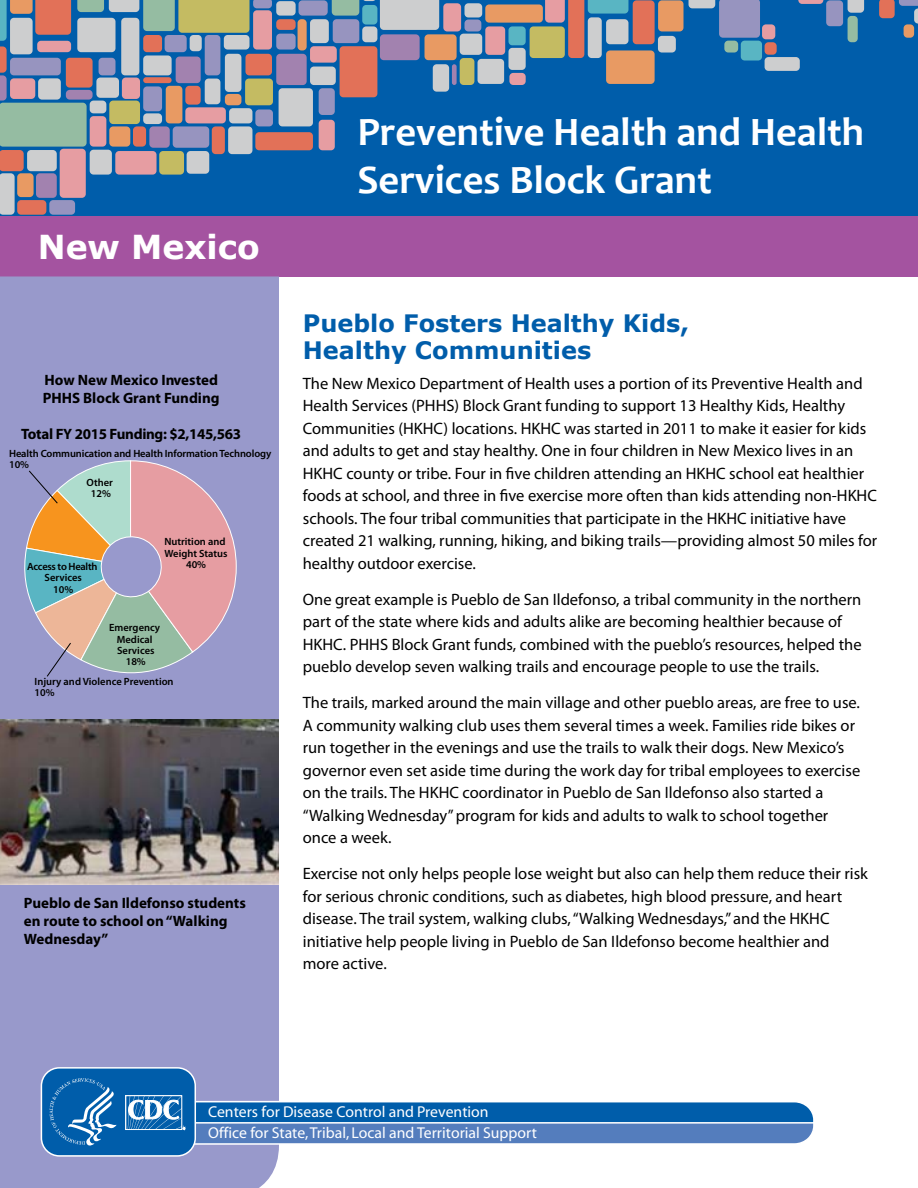
<style>
.page{position:relative;width:918px;height:1188px;background:#fff}
.page>*{position:absolute;margin:0;border:0;box-sizing:border-box;transform-origin:0 0}
.t1{font:700 40.5px/48.6px "Candara";color:#fff}
.header_state{font:700 33px "Verdana";color:#fff}
.t2{font:700 24px/27px "Verdana";color:#005daa}
.t3{font:16.5px/22.5px "Myriad Pro";color:#000}
.t4{font:15.75px/21px "Myriad";color:#fff}
.t5{font:700 15px/18px "Myriad Pro";color:#000}
.t6{font:700 15px "Myriad Pro";letter-spacing:-.02em;color:#000}
.t7{font:600 10.5px/11.2px "Myriad Pro";color:#000;text-align:center}
.t8{font:600 10.5px/11.2px "Myriad Pro";letter-spacing:-.025em;color:#000;text-align:center}
</style>
<div class="page">
<div style="left:0;top:207px;width:918px;height:69px;background:#a453a0"></div>
<div style="left:0;top:276px;width:279px;height:912px;background:#9899cb"></div>
<div style="left:0;top:0;width:918px;height:216px;background:#005daa"></div>
<div style="left:509px;top:26px;width:17px;height:19px;background:#59b5c3;border-radius:4px"></div>
<div style="left:741px;top:41px;width:21px;height:20px;background:#59b5c3;border-radius:4px"></div>
<div style="left:530px;top:26px;width:35px;height:32px;background:#c4bb62;border-radius:4px"></div>
<div style="left:245px;top:79px;width:28px;height:26px;background:#c4bb62;border-radius:4px"></div>
<div style="left:460px;top:58px;width:14px;height:27px;background:#c4bb62;border-radius:4px"></div>
<div style="left:276px;top:19px;width:20px;height:11px;background:#e27158;border-radius:4px"></div>
<div style="left:340px;top:46px;width:37px;height:51px;background:#e27158;border-radius:4px"></div>
<div style="left:255px;top:132px;width:58px;height:18px;background:#e27158;border-radius:4px"></div>
<div style="left:633px;top:0;width:22px;height:44px;background:#e27158;border-radius:4px"></div>
<div style="left:765px;top:42px;width:12px;height:13px;background:#e27158;border-radius:4px"></div>
<svg style="left:848px;top:0;width:16px;height:13px"></svg>
<div style="left:276px;top:1px;width:20px;height:15px;background:#cdcecf;border-radius:4px"></div>
<div style="left:509px;top:48px;width:17px;height:22px;background:#cdcecf;border-radius:4px"></div>
<div style="left:478px;top:59px;width:26px;height:25px;background:#cdcecf;border-radius:4px"></div>
<div style="left:279px;top:88px;width:34px;height:38px;background:#cdcecf;border-radius:4px"></div>
<div style="left:310px;top:67px;width:26px;height:18px;background:#cdcecf;border-radius:4px"></div>
<div style="left:310px;top:19px;width:19px;height:24px;background:#cdcecf;border-radius:4px"></div>
<div style="left:362px;top:26px;width:15px;height:16px;background:#cdcecf;border-radius:4px"></div>
<div style="left:460px;top:34px;width:22px;height:21px;background:#cdcecf;border-radius:4px"></div>
<div style="left:433px;top:64px;width:16px;height:28px;background:#cdcecf;border-radius:4px"></div>
<div style="left:465px;top:3px;width:17px;height:14px;background:#cdcecf;border-radius:4px"></div>
<div style="left:765px;top:57px;width:35px;height:14px;background:#cdcecf;border-radius:4px"></div>
<div style="left:658px;top:36px;width:18px;height:17px;background:#cdcecf;border-radius:4px"></div>
<div style="left:276px;top:54px;width:31px;height:31px;background:#a282af;border-radius:4px"></div>
<div style="left:380px;top:34px;width:40px;height:26px;background:#a282af;border-radius:4px"></div>
<div style="left:452px;top:64px;width:5px;height:21px;background:#a282af;border-radius:2px"></div>
<svg style="left:879px;top:0;width:39px;height:24px"></svg>
<div style="left:276px;top:34px;width:20px;height:16px;background:#9794bf;border-radius:4px"></div>
<div style="left:319px;top:88px;width:16px;height:27px;background:#9794bf;border-radius:4px"></div>
<svg style="left:255px;top:109px;width:18px;height:17px"></svg>
<div style="left:333px;top:19px;width:26px;height:24px;background:#9794bf;border-radius:4px"></div>
<div style="left:299px;top:0;width:29px;height:16px;background:#9794bf;border-radius:4px"></div>
<div style="left:465px;top:20px;width:16px;height:11px;background:#9794bf;border-radius:4px"></div>
<svg style="left:689px;top:0;width:71px;height:38px"></svg>
<div style="left:826px;top:0;width:17px;height:26px;background:#9794bf;border-radius:4px"></div>
<div style="left:485px;top:4px;width:58px;height:19px;background:#e89a63;border-radius:4px"></div>
<div style="left:298px;top:19px;width:9px;height:31px;background:#e89a63;border-radius:4px"></div>
<div style="left:425px;top:34px;width:32px;height:26px;background:#e89a63;border-radius:4px"></div>
<div style="left:658px;top:0;width:26px;height:31px;background:#e89a63;border-radius:4px"></div>
<div style="left:606px;top:50px;width:49px;height:34px;background:#e89a63;border-radius:4px"></div>
<div style="left:904px;top:24px;width:10px;height:14px;background:#e89a63;border-radius:4px"></div>
<svg style="left:332px;top:0;width:107px;height:30px"></svg>
<svg style="left:0;top:0;width:272px;height:215px"></svg>
<div style="left:724px;top:41px;width:14px;height:12px;background:#95bca2;border-radius:4px"></div>
<div style="left:848px;top:16px;width:10px;height:26px;background:#95bca2;border-radius:4px"></div>
<svg style="left:798px;top:0;width:25px;height:4px"></svg>
<div style="left:37px;top:41px;width:34px;height:11px;background:#e69da2;border-radius:4px"></div>
<div style="left:253px;top:10px;width:19px;height:40px;background:#e69da2;border-radius:4px"></div>
<div style="left:485px;top:26px;width:20px;height:29px;background:#e69da2;border-radius:4px"></div>
<div style="left:509px;top:73px;width:17px;height:12px;background:#e69da2;border-radius:4px"></div>
<div style="left:319px;top:120px;width:16px;height:30px;background:#e69da2;border-radius:4px"></div>
<div style="left:310px;top:46px;width:27px;height:17px;background:#e69da2;border-radius:4px"></div>
<div style="left:443px;top:3px;width:18px;height:28px;background:#e69da2;border-radius:4px"></div>
<svg style="left:545px;top:0;width:83px;height:58px"></svg>
<div style="left:115px;top:151px;width:42px;height:24px;background:#e69da2;border-radius:4px"></div>
<div style="left:185px;top:107px;width:41px;height:16px;background:#e69da2;border-radius:4px"></div>
<div style="left:122px;top:78px;width:18px;height:21px;background:#e69da2;border-radius:4px"></div>
<div style="left:90px;top:116px;width:16px;height:31px;background:#e69da2;border-radius:4px"></div>
<div style="left:10px;top:78px;width:25px;height:21px;background:#e69da2;border-radius:4px"></div>
<div style="left:60px;top:149px;width:26px;height:49px;background:#e69da2;border-radius:4px"></div>
<div style="left:762px;top:24px;width:13px;height:15px;background:#e69da2;border-radius:4px"></div>
<svg style="left:22px;top:460px;width:215px;height:220px;background:#b8a9ad"></svg>
<img style="left:0;top:719px;width:279px;height:166px">
<div style="left:41px;top:1068px;width:154px;height:88px;background:#005daa;border-radius:18px"></div>
<div style="left:41px;top:1067px;width:155px;height:90px;border:2px solid #fff;border-radius:18px"></div>
<svg style="left:49px;top:1078px;width:68px;height:68px"></svg>
<div style="left:125px;top:1095px;width:57px;height:35px;background:#eff4f9"></div>
<svg style="left:126px;top:1096px;width:2px;height:34px"></svg>
<svg style="left:128px;top:1096px;width:686px;height:49px"></svg>
<h1 class="header_state" style="left:38px;top:223px;width:224px">New Mexico</h1>
<p class="t5" style="left:43px;top:370px;width:178px">How New Mexico Invested<br>PHHS Block Grant Funding</p>
<p class="t6" style="left:21px;top:424px;width:221px">Total FY 2015 Funding: $2,145,563</p>
<p class="t7" style="left:87px;top:477px;width:28px">Other<br>12%</p>
<p class="t7" style="left:9px;top:447px;width:264px;text-align:left">Health Communication and Health Information Technology<br>10%</p>
<p class="t8" style="left:27px;top:561px;width:72px">Access to Health<br>Services<br>10%</p>
<p class="t7" style="left:164px;top:536px;width:65px">Nutrition and<br>Weight Status<br>40%</p>
<p class="t7" style="left:109px;top:622px;width:52px">Emergency<br>Medical<br>Services<br>18%</p>
<p class="t7" style="left:35px;top:675px;width:140px;text-align:left">Injury and Violence Prevention<br>10%</p>
<p class="t5" style="left:24px;top:893px;width:224px">Pueblo de San Ildefonso students en route to school on “Walking<br>Wednesday”</p>
<p class="t1" style="left:357px;top:107px;width:508px">Preventive Health and Health<br>Services Block Grant</p>
<p class="t2" style="left:303px;top:310px;width:388px">Pueblo Fosters Healthy Kids,<br>Healthy Communities</p>
<p class="t3" style="left:303px;top:372px;width:576px">The New Mexico Department of Health uses a portion of its Preventive Health and Health Services (PHHS) Block Grant funding to support 13 Healthy Kids, Healthy Communities (HKHC) locations. HKHC was started in 2011 to make it easier for kids and adults to get and stay healthy. One in four children in New Mexico lives in an HKHC county or tribe. Four in five children attending an HKHC school eat healthier foods at school, and three in five exercise more often than kids attending non-HKHC schools. The four tribal communities that participate in the HKHC initiative have created 21 walking, running, hiking, and biking trails—providing almost 50 miles for healthy outdoor exercise.</p>
<p class="t3" style="left:303px;top:588px;width:560px">One great example is Pueblo de San Ildefonso, a tribal community in the northern part of the state where kids and adults alike are becoming healthier because of HKHC. PHHS Block Grant funds, combined with the pueblo’s resources, helped the pueblo develop seven walking trails and encourage people to use the trails.</p>
<p class="t3" style="left:303px;top:691px;width:559px">The trails, marked around the main village and other pueblo areas, are free to use.<br>A community walking club uses them several times a week. Families ride bikes or run together in the evenings and use the trails to walk their dogs. New Mexico’s governor even set aside time during the work day for tribal employees to exercise on the trails. The HKHC coordinator in Pueblo de San Ildefonso also started a “Walking Wednesday” program for kids and adults to walk to school together once a week.</p>
<p class="t3" style="left:303px;top:862px;width:567px">Exercise not only helps people lose weight but also can help them reduce their risk for serious chronic conditions, such as diabetes, high blood pressure, and heart disease. The trail system, walking clubs, “Walking Wednesdays,” and the HKHC initiative help people living in Pueblo de San Ildefonso become healthier and more active.</p>
<p class="t4" style="left:208px;top:1102px;width:330px">Centers for Disease Control and Prevention<br>Office for State, Tribal, Local and Territorial Support</p>
</div>
